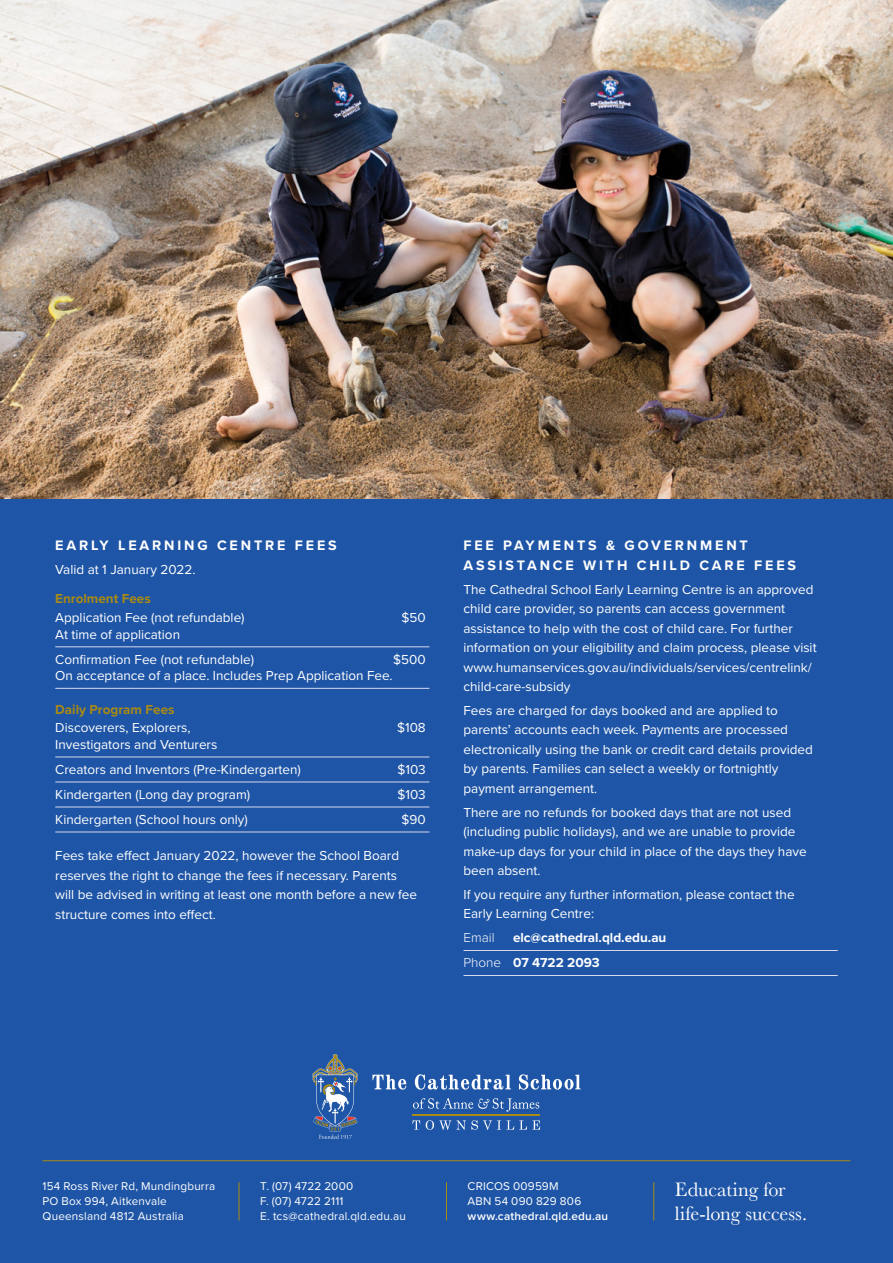
<style>
.page{position:relative;width:893px;height:1263px;background:#fff}
.page>*{position:absolute;margin:0;border:0;box-sizing:border-box;transform-origin:0 0}
.t1{font:20.25px/24.8px "Baskerville";color:#fff}
.Heading_2_2022{font:700 14.25px/19.5px "Proxima Nova";letter-spacing:.2em;color:#fff}
.Body_Copy{font:13.5px/19.5px "Proxima Nova";color:#fff}
.Body_copy{font:13.5px "Proxima Nova";color:#fff}
.Body_copy-2{font:700 13.5px "Proxima Nova";color:#fff}
.Body_copy-3{font:700 13.5px "Proxima Nova";color:#a98a13}
.Body_copy-4{font:300 13.5px "Proxima Nova";color:#fff}
.t2{font:11.7px/15.1px "Proxima Nova";letter-spacing:.015em;color:#fff}
.s1{font-weight:300}
.s2{font-weight:600}
</style>
<div class="page">
<div style="left:0;top:436px;width:893px;height:827px;background:#1f55a6"></div>
<img style="left:0;top:0;width:893px;height:498px">
<hr style="left:55px;top:646px;width:374px;height:1px;background:#d6d8ed">
<hr style="left:55px;top:688px;width:374px;height:1px;background:#d6d8ed">
<hr style="left:55px;top:757px;width:374px;height:1px;background:#d6d8ed">
<hr style="left:55px;top:782px;width:374px;height:1px;background:#d6d8ed">
<hr style="left:55px;top:807px;width:374px;height:1px;background:#d6d8ed">
<hr style="left:55px;top:832px;width:374px;height:1px;background:#d6d8ed">
<hr style="left:463px;top:950px;width:375px;height:1px;background:#d6d8ed">
<hr style="left:463px;top:975px;width:375px;height:1px;background:#d6d8ed">
<hr style="left:43px;top:1160px;width:807px;height:1px;background:#a98a13">
<hr style="left:239px;top:1182px;width:1px;height:38px;background:#a98a13">
<hr style="left:446px;top:1182px;width:1px;height:38px;background:#a98a13">
<hr style="left:653px;top:1182px;width:1px;height:38px;background:#a98a13">
<svg style="left:372px;top:1075px;width:34px;height:14px"></svg>
<svg style="left:415px;top:1074px;width:96px;height:16px"></svg>
<svg style="left:519px;top:1074px;width:62px;height:16px"></svg>
<hr style="left:413px;top:1114px;width:127px;height:1px;background:#a98a13">
<svg style="left:412px;top:1120px;width:8px;height:9px"></svg>
<svg style="left:426px;top:1120px;width:114px;height:10px"></svg>
<svg style="left:413px;top:1098px;width:126px;height:13px"></svg>
<svg style="left:312px;top:1054px;width:46px;height:85px"></svg>
<p class="Heading_2_2022" style="left:55px;top:536px;width:283px">EARLY LEARNING CENTRE FEES</p>
<p class="Body_Copy" style="left:55px;top:559px;width:142px">Valid at 1 January 2022.</p>
<p class="Body_copy-3" style="left:55px;top:589px;width:97px">Enrolment Fees</p>
<p class="Body_copy" style="left:55px;top:607px;width:191px">Application Fee (not refundable)</p>
<p class="Body_copy" style="left:402px;top:607px;width:26px">$50</p>
<p class="Body_copy" style="left:55px;top:624px;width:126px">At time of application</p>
<p class="Body_copy" style="left:55px;top:649px;width:200px">Confirmation Fee (not refundable)</p>
<p class="Body_copy" style="left:393px;top:649px;width:34px">$500</p>
<p class="Body_copy" style="left:55px;top:665px;width:339px">On acceptance of a place. Includes Prep Application Fee.</p>
<p class="Body_copy-3" style="left:55px;top:699px;width:121px">Daily Program Fees</p>
<p class="Body_copy" style="left:55px;top:718px;width:137px">Discoverers, Explorers,</p>
<p class="Body_copy" style="left:397px;top:718px;width:30px">$108</p>
<p class="Body_copy" style="left:55px;top:734px;width:164px">Investigators and Venturers</p>
<p class="Body_copy" style="left:55px;top:759px;width:247px">Creators and Inventors (Pre-Kindergarten)</p>
<p class="Body_copy" style="left:397px;top:759px;width:30px">$103</p>
<p class="Body_copy" style="left:55px;top:784px;width:197px">Kindergarten (Long day program)</p>
<p class="Body_copy" style="left:397px;top:784px;width:30px">$103</p>
<p class="Body_copy" style="left:55px;top:809px;width:194px">Kindergarten (School hours only)</p>
<p class="Body_copy" style="left:402px;top:809px;width:26px">$90</p>
<p class="Body_Copy" style="left:55px;top:845px;width:363px">Fees take effect January 2022, however the School Board reserves the right to change the fees if necessary. Parents will be advised in writing at least one month before a new fee structure comes into effect.</p>
<p class="Heading_2_2022" style="left:463px;top:536px;width:334px">FEE PAYMENTS &amp; GOVERNMENT<br>ASSISTANCE WITH CHILD CARE FEES</p>
<p class="Body_Copy" style="left:463px;top:579px;width:355px">The Cathedral School Early Learning Centre is an approved child care provider, so parents can access government assistance to help with the cost of child care. For further information on your eligibility and claim process, please visit www.humanservices.gov.au/individuals/services/centrelink/ child-care-subsidy</p>
<p class="Body_Copy" style="left:463px;top:700px;width:351px">Fees are charged for days booked and are applied to parents’ accounts each week. Payments are processed electronically using the bank or credit card details provided by parents. Families can select a weekly or fortnightly payment arrangement.</p>
<p class="Body_Copy" style="left:463px;top:802px;width:345px">There are no refunds for booked days that are not used (including public holidays), and we are unable to provide make-up days for your child in place of the days they have been absent.</p>
<p class="Body_Copy" style="left:463px;top:884px;width:333px">If you require any further information, please contact the<br>Early Learning Centre:</p>
<p class="Body_copy-4" style="left:463px;top:928px;width:33px">Email</p>
<p class="Body_copy-2" style="left:513px;top:928px;width:155px">elc@cathedral.qld.edu.au</p>
<p class="Body_copy-2" style="left:463px;top:953px;width:138px"><span class="s1">Phone</span> 07 4722 2093</p>
<p class="t2" style="left:43px;top:1178px;width:174px">154 Ross River Rd, Mundingburra<br>PO Box 994, Aitkenvale<br>Queensland 4812 Australia</p>
<p class="t2" style="left:260px;top:1178px;width:147px">T. (07) 4722 2000<br>F. (07) 4722 2111<br>E. tcs@cathedral.qld.edu.au</p>
<p class="t2" style="left:468px;top:1178px;width:142px">CRICOS 00959M<br>ABN 54 090 829 806 <span class="s2">www.cathedral.qld.edu.au</span></p>
<p class="t1" style="left:675px;top:1177px;width:134px">Educating for life-long success.</p>
</div>
